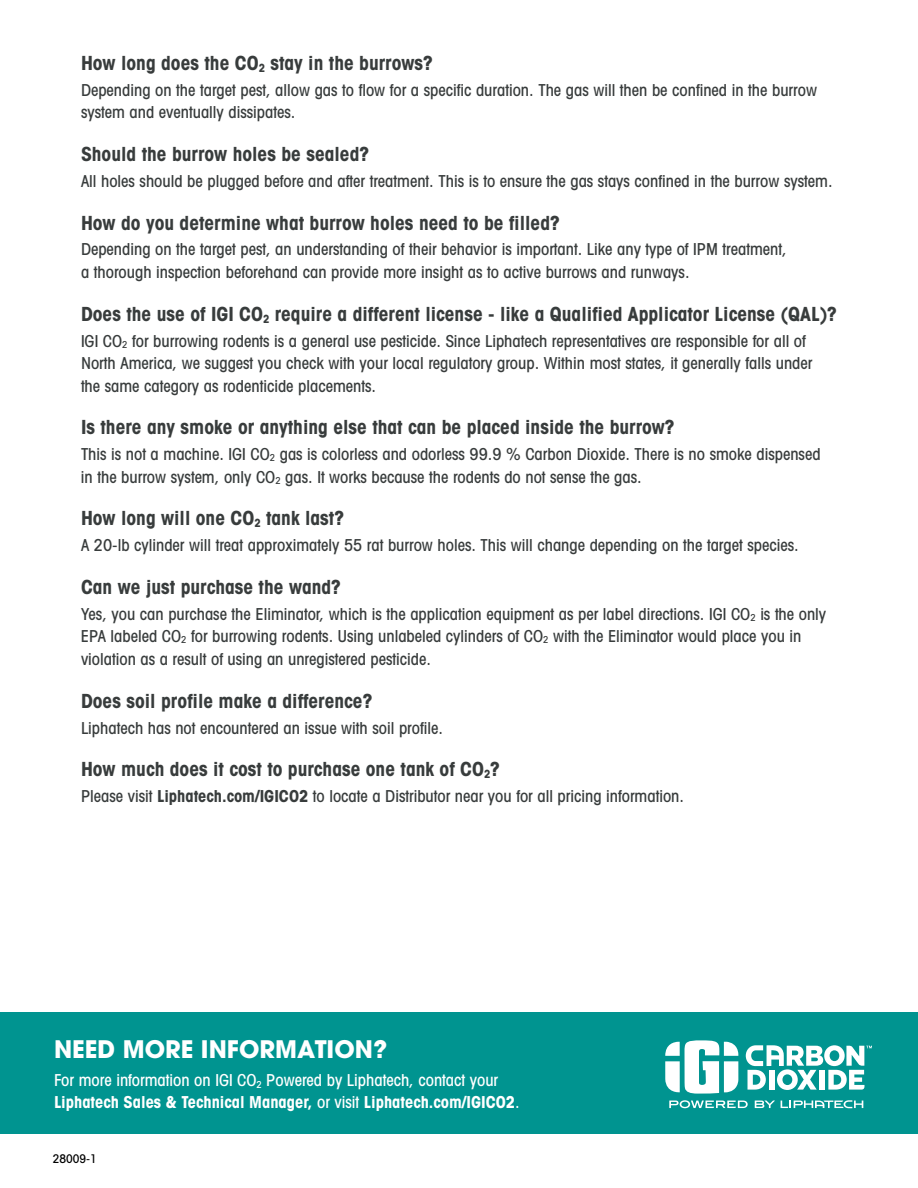
<style>
.page{position:relative;width:918px;height:1188px;background:#fff}
.page>*{position:absolute;margin:0;border:0;box-sizing:border-box;transform-origin:0 0}
.t1{font:700 24px "ITC Avant Garde Pro";color:#fff}
.t2{font:700 condensed 19.5px "Avant Garde";color:#383c3c}
.t3{font:500 condensed 16.5px/22.5px "Avant Garde";color:#383c3c}
.t4{font:500 condensed 16.5px/22.5px "Avant Garde";color:#fff}
.t5{font:500 condensed 12px "Avant Garde";color:#000}
.s1{font-size:9.6px}
.s2{font-weight:700}
</style>
<div class="page">
<div style="left:0;top:1012px;width:918px;height:122px;background:#009490"></div>
<svg style="left:755px;top:1101px;width:20px;height:7px"></svg>
<svg style="left:669px;top:1100px;width:79px;height:8px"></svg>
<svg style="left:781px;top:1100px;width:82px;height:8px"></svg>
<svg style="left:665px;top:1040px;width:73px;height:54px"></svg>
<svg style="left:746px;top:1045px;width:126px;height:45px"></svg>
<p class="t2" style="left:81px;top:50px;width:353px">How long does the CO<sub>2</sub> stay in the burrows?</p>
<p class="t3" style="left:81px;top:78px;width:738px">Depending on the target pest, allow gas to flow for a specific duration. The gas will then be confined in the burrow system and eventually dissipates.</p>
<p class="t2" style="left:81px;top:141px;width:290px">Should the burrow holes be sealed?</p>
<p class="t3" style="left:81px;top:169px;width:753px">All holes should be plugged before and after treatment. This is to ensure the gas stays confined in the burrow system.</p>
<p class="t2" style="left:81px;top:210px;width:480px">How do you determine what burrow holes need to be filled?</p>
<p class="t3" style="left:81px;top:238px;width:707px">Depending on the target pest, an understanding of their behavior is important. Like any type of IPM treatment, a thorough inspection beforehand can provide more insight as to active burrows and runways.</p>
<p class="t2" style="left:81px;top:301px;width:758px">Does the use of IGI CO<sub>2</sub> require a different license - like a Qualified Applicator License (QAL)?</p>
<p class="t3" style="left:81px;top:329px;width:733px">IGI CO<span class="s1">2</span> for burrowing rodents is a general use pesticide. Since Liphatech representatives are responsible for all of<br>North America, we suggest you check with your local regulatory group. Within most states, it generally falls under the same category as rodenticide placements.</p>
<p class="t2" style="left:81px;top:415px;width:595px">Is there any smoke or anything else that can be placed inside the burrow?</p>
<p class="t3" style="left:81px;top:443px;width:741px">This is not a machine. IGI CO<span class="s1">2</span> gas is colorless and odorless 99.9 % Carbon Dioxide. There is no smoke dispensed in the burrow system, only CO<span class="s1">2</span> gas. It works because the rodents do not sense the gas.</p>
<p class="t2" style="left:81px;top:506px;width:265px">How long will one CO<sub>2</sub> tank last?</p>
<p class="t3" style="left:81px;top:534px;width:719px">A 20-lb cylinder will treat approximately 55 rat burrow holes. This will change depending on the target species.</p>
<p class="t2" style="left:81px;top:575px;width:262px">Can we just purchase the wand?</p>
<p class="t3" style="left:81px;top:602px;width:747px">Yes, you can purchase the Eliminator, which is the application equipment as per label directions. IGI CO<span class="s1">2</span> is the only<br>EPA labeled CO<span class="s1">2</span> for burrowing rodents. Using unlabeled cylinders of CO<span class="s1">2</span> with the Eliminator would place you in violation as a result of using an unregistered pesticide.</p>
<p class="t2" style="left:81px;top:688px;width:293px">Does soil profile make a difference?</p>
<p class="t3" style="left:81px;top:716px;width:364px">Liphatech has not encountered an issue with soil profile.</p>
<p class="t2" style="left:81px;top:757px;width:421px">How much does it cost to purchase one tank of CO<sub>2</sub>?</p>
<p class="t3" style="left:81px;top:785px;width:605px">Please visit <span class="s2">Liphatech.com/IGICO2</span> to locate a Distributor near you for all pricing information.</p>
<h1 class="t1" style="left:54px;top:1033px;width:335px">NEED MORE INFORMATION?</h1>
<p class="t4" style="left:54px;top:1068px;width:467px">For more information on IGI CO<sub>2</sub> Powered by Liphatech, contact your<br><span class="s2">Liphatech Sales &amp; Technical Manager,</span> or visit <span class="s2">Liphatech.com/IGICO2</span>.</p>
<p class="t5" style="left:53px;top:1152px;width:46px">28009-1</p>
</div>
